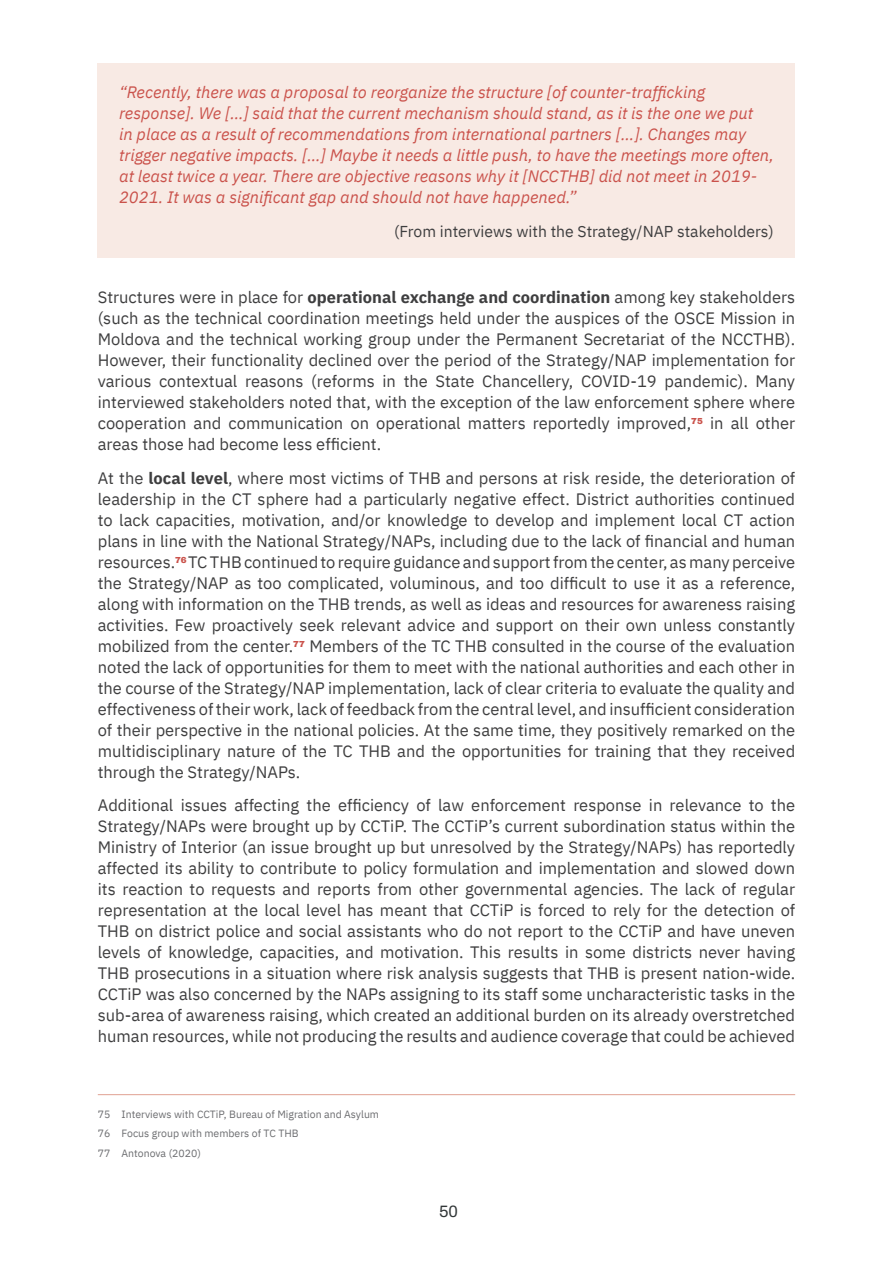
<style>
.page{position:relative;width:893px;height:1263px;background:#fff}
.page>*{position:absolute;margin:0;border:0;box-sizing:border-box;transform-origin:0 0}
.t1{font:16.5px/21px "IBM Plex Sans";color:#3e3e3f;text-align:justify}
.t2{font:italic 16.5px/21px "IBM Plex Sans";color:#ca524b}
.t3{font:600 16.5px "Archivo";color:#323738}
.t4{font:15.75px "IBM Plex Sans";color:#3e3e3f}
.t5{font:10.5px/19.2px "IBM Plex Sans";color:#6c6d70}
.s1{font-weight:700}
</style>
<div class="page">
<div style="left:98px;top:64px;width:697px;height:194px;background:#f8eae4"></div>
<hr style="left:98px;top:1094px;width:697px;height:1px;background:#e0a193">
<p class="t2" style="left:119px;top:80px;width:656px">“Recently, there was a proposal to reorganize the structure [of counter-trafficking response]. We […] said that the current mechanism should stand, as it is the one we put<br>in place as a result of recommendations from international partners […]. Changes may trigger negative impacts. […] Maybe it needs a little push, to have the meetings more often, at least twice a year. There are objective reasons why it [NCCTHB] did not meet in 2019- 2021. It was a significant gap and should not have happened.”</p>
<p class="t4" style="left:394px;top:219px;width:381px">(From interviews with the Strategy/NAP stakeholders)</p>
<p class="t1" style="left:98px;top:285px;width:699px">Structures were in place for <span class="s1">operational exchange and coordination</span> among key stakeholders (such as the technical coordination meetings held under the auspices of the OSCE Mission in Moldova and the technical working group under the Permanent Secretariat of the NCCTHB).<br>However, their functionality declined over the period of the Strategy/NAP implementation for various contextual reasons (reforms in the State Chancellery, COVID-19 pandemic). Many interviewed stakeholders noted that, with the exception of the law enforcement sphere where cooperation and communication on operational matters reportedly improved,<sup>75</sup> in all other areas those had become less efficient.</p>
<p class="t1" style="left:98px;top:466px;width:699px">At the <span class="s1">local level</span>, where most victims of THB and persons at risk reside, the deterioration of leadership in the CT sphere had a particularly negative effect. District authorities continued to lack capacities, motivation, and/or knowledge to develop and implement local CT action plans in line with the National Strategy/NAPs, including due to the lack of financial and human resources.<sup>76</sup> TC THB continued to require guidance and support from the center, as many perceive the Strategy/NAP as too complicated, voluminous, and too difficult to use it as a reference, along with information on the THB trends, as well as ideas and resources for awareness raising activities. Few proactively seek relevant advice and support on their own unless constantly mobilized from the center.<sup>77</sup> Members of the TC THB consulted in the course of the evaluation noted the lack of opportunities for them to meet with the national authorities and each other in the course of the Strategy/NAP implementation, lack of clear criteria to evaluate the quality and effectiveness of their work, lack of feedback from the central level, and insufficient consideration of their perspective in the national policies. At the same time, they positively remarked on the multidisciplinary nature of the TC THB and the opportunities for training that they received through the Strategy/NAPs.</p>
<p class="t1" style="left:98px;top:794px;width:699px">Additional issues affecting the efficiency of law enforcement response in relevance to the Strategy/NAPs were brought up by CCTiP. The CCTiP’s current subordination status within the Ministry of Interior (an issue brought up but unresolved by the Strategy/NAPs) has reportedly affected its ability to contribute to policy formulation and implementation and slowed down its reaction to requests and reports from other governmental agencies. The lack of regular representation at the local level has meant that CCTiP is forced to rely for the detection of THB on district police and social assistants who do not report to the CCTiP and have uneven levels of knowledge, capacities, and motivation. This results in some districts never having THB prosecutions in a situation where risk analysis suggests that THB is present nation-wide.<br>CCTiP was also concerned by the NAPs assigning to its staff some uncharacteristic tasks in the sub-area of awareness raising, which created an additional burden on its already overstretched human resources, while not producing the results and audience coverage that could be achieved</p>
<p class="t5" style="left:98px;top:1104px;width:283px">75 Interviews with CCTiP, Bureau of Migration and Asylum<br>76 Focus group with members of TC THB<br>77 Antonova (2020)</p>
<p class="t3" style="left:439px;top:1199px;width:20px">50</p>
</div>
